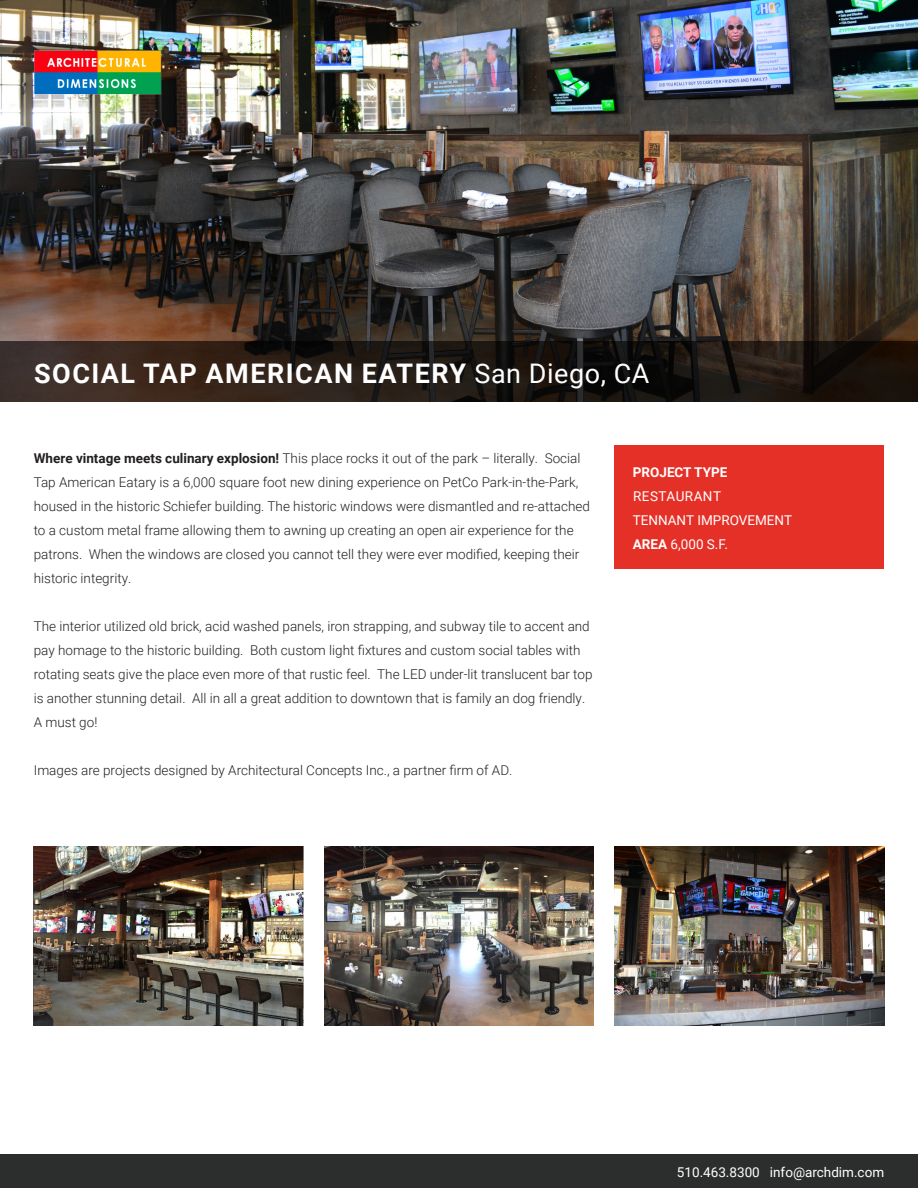
<style>
.page{position:relative;width:918px;height:1188px;background:#fff}
.page>*{position:absolute;margin:0;border:0;box-sizing:border-box;transform-origin:0 0}
.t1{font:700 27px "Roboto";letter-spacing:.055em;color:#fff}
.t2{font:300 13.5px/24px "Roboto";color:#231f20}
.t3{font:13.5px "Roboto";color:#fff}
.t4{font:700 13.5px "Roboto";color:#fff}
.t5{font:13.5px "Roboto";letter-spacing:.035em;color:#fff}
.s1{font-weight:400}
.s2{font-weight:700}
</style>
<div class="page">
<img style="left:0;top:0;width:918px;height:341px">
<svg style="left:0;top:341px;width:918px;height:61px;background:#241b15"></svg>
<div style="left:614px;top:446px;width:270px;height:123px;background:#e53027"></div>
<div style="left:0;top:1154px;width:918px;height:34px;background:#2c2e2e"></div>
<img style="left:32px;top:48px;width:130px;height:47px">
<img style="left:34px;top:847px;width:270px;height:179px">
<img style="left:324px;top:847px;width:270px;height:179px">
<img style="left:614px;top:847px;width:270px;height:179px">
<p class="t1" style="left:34px;top:354px;width:617px">SOCIAL TAP AMERICAN EATERY <span class="s1">San Diego, CA</span></p>
<p class="t2" style="left:34px;top:446px;width:558px"><span class="s2">Where vintage meets culinary explosion!</span> This place rocks it out of the park – literally. Social Tap American Eatary is a 6,000 square foot new dining experience on PetCo Park-in-the-Park, housed in the historic Schiefer building. The historic windows were dismantled and re-attached to a custom metal frame allowing them to awning up creating an open air experience for the patrons. When the windows are closed you cannot tell they were ever modified, keeping their historic integrity.</p>
<p class="t2" style="left:34px;top:614px;width:560px">The interior utilized old brick, acid washed panels, iron strapping, and subway tile to accent and pay homage to the historic building. Both custom light fixtures and custom social tables with rotating seats give the place even more of that rustic feel. The LED under-lit translucent bar top is another stunning detail. All in all a great addition to downtown that is family an dog friendly.<br>A must go!</p>
<p class="t2" style="left:34px;top:758px;width:480px">Images are projects designed by Architectural Concepts Inc., a partner firm of AD.</p>
<p class="t4" style="left:633px;top:463px;width:96px">PROJECT TYPE</p>
<p class="t5" style="left:633px;top:487px;width:90px">RESTAURANT</p>
<p class="t3" style="left:633px;top:511px;width:161px">TENNANT IMPROVEMENT</p>
<p class="t3" style="left:633px;top:535px;width:97px"><span class="s2">AREA</span> 6,000 S.F.</p>
<p class="t3" style="left:677px;top:1162px;width:209px">510.463.8300 info@archdim.com</p>
</div>
